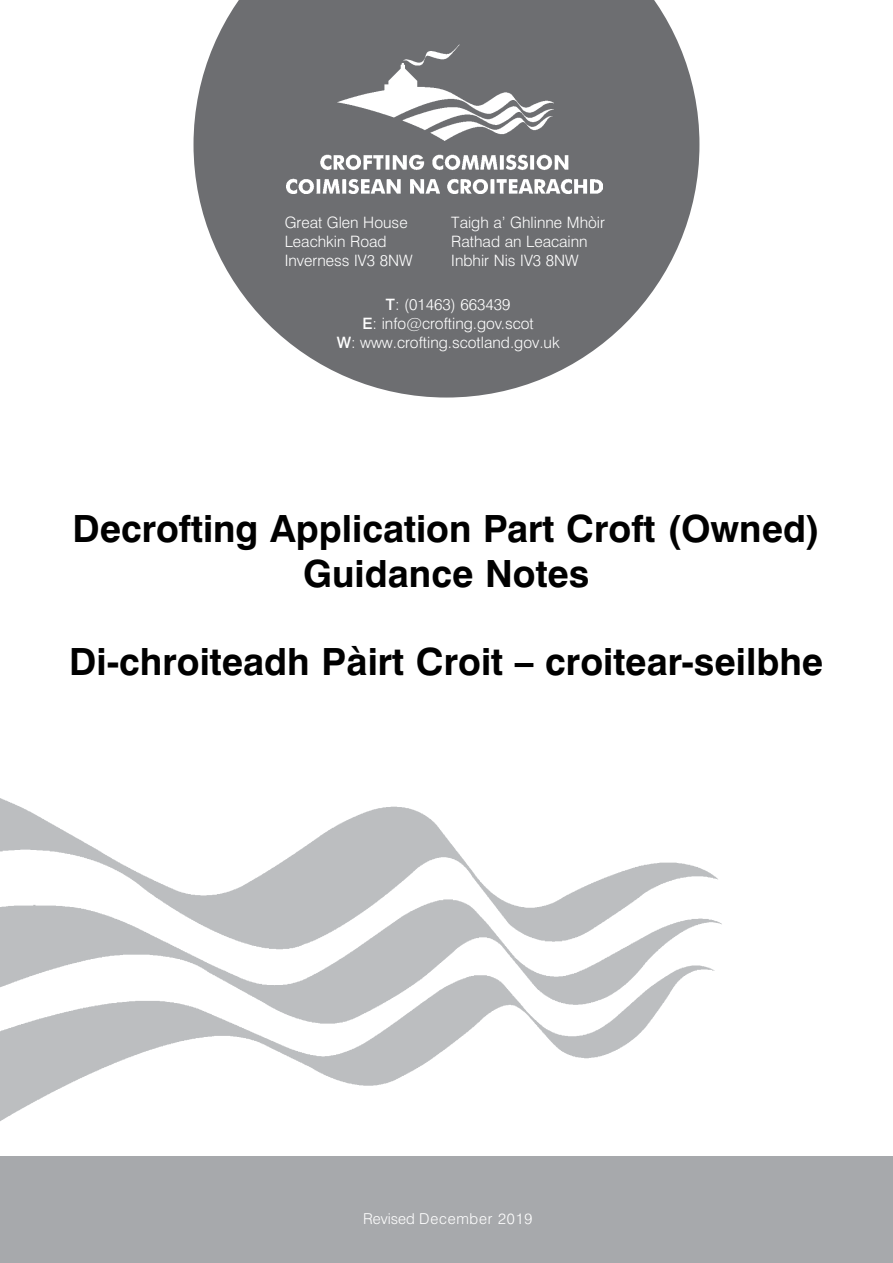
<style>
.page{position:relative;width:893px;height:1263px;background:#fff}
.page>*{position:absolute;margin:0;border:0;box-sizing:border-box;transform-origin:0 0}
.t1{font:700 37.5px/45px "Swiss 721 BT";color:#000;text-align:center}
.t2{font:300 15.75px/18.9px "Swiss 721 BT";color:#fff}
.t3{font:300 15px "Swiss 721 BT";letter-spacing:.05em;color:#fff}
.s1{font-weight:500}
</style>
<div class="page">
<div style="left:0;top:1157px;width:893px;height:106px;background:#a7a9ac"></div>
<img style="left:0;top:798px;width:722px;height:323px">
<svg style="left:193px;top:0;width:506px;height:397px;fill:#6d6e71"></svg>
<img style="left:286px;top:44px;width:317px;height:149px">
<p class="t2" style="left:285px;top:213px;width:129px">Great Glen House<br>Leachkin Road<br>Inverness IV3 8NW</p>
<p class="t2" style="left:451px;top:213px;width:155px">Taigh a’ Ghlinne Mhòir<br>Rathad an Leacainn<br>Inbhir Nis IV3 8NW</p>
<p class="t2" style="left:337px;top:295px;width:224px;text-align:center"><span class="s1">T</span>: (01463) 663439<br><span class="s1">E</span>: info@crofting.gov.scot<br><span class="s1">W</span>: www.crofting.scotland.gov.uk</p>
<h1 class="t1" style="left:72px;top:506px;width:749px">Decrofting Application Part Croft (Owned)<br>Guidance Notes</h1>
<h1 class="t1" style="left:69px;top:638px;width:755px">Di-chroiteadh Pàirt Croit – croitear-seilbhe</h1>
<p class="t3" style="left:363px;top:1209px;width:171px">Revised December 2019</p>
</div>
